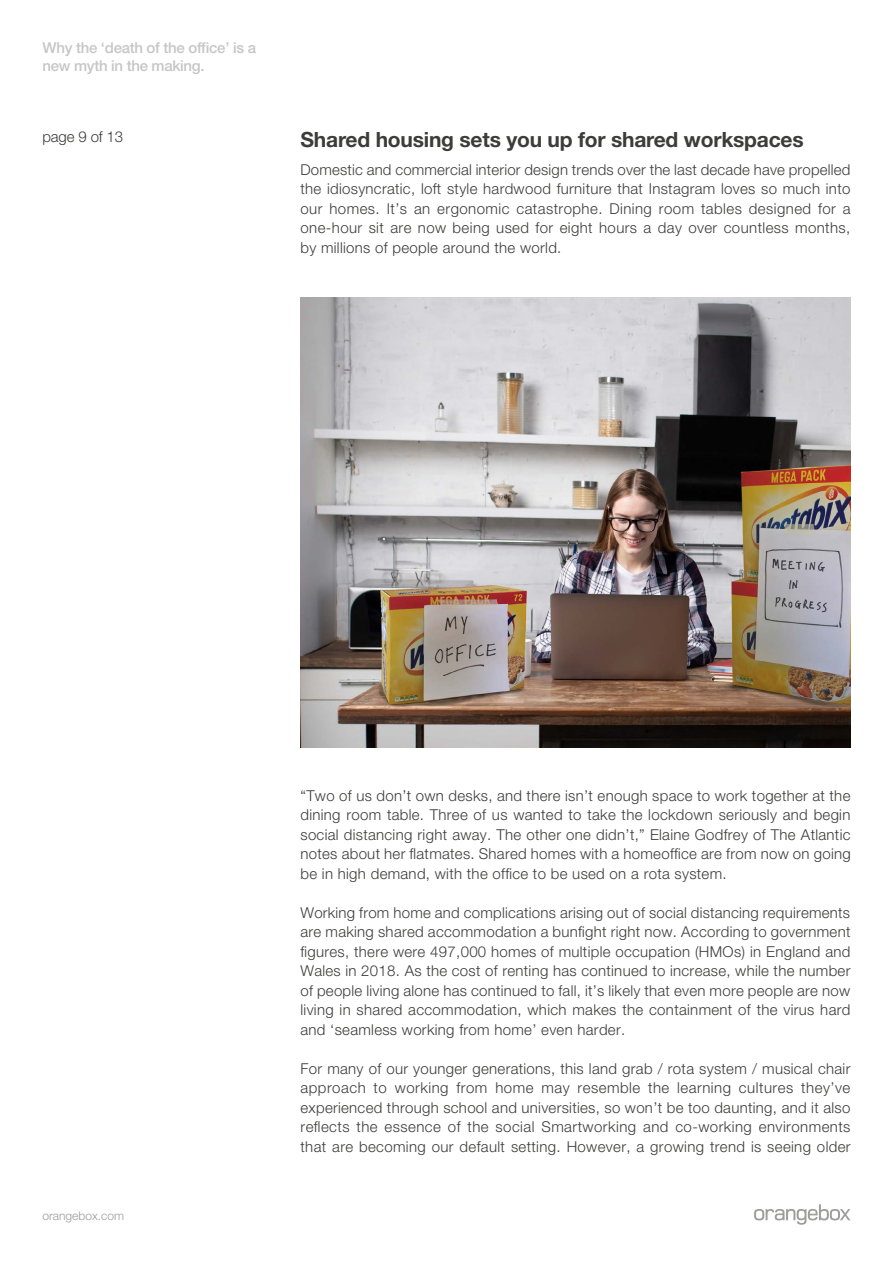
<style>
.page{position:relative;width:893px;height:1263px;background:#fff}
.page>*{position:absolute;margin:0;border:0;box-sizing:border-box;transform-origin:0 0}
.t1{font:700 21px "Helvetica Neue LT Std";letter-spacing:-.01em;color:#3c3c3b}
.t2{font:300 15px/19.5px "Helvetica Neue LT Std";letter-spacing:.02em;color:#3c3c3b;text-align:justify}
.t3{font:500 15px/18px "Helvetica Neue LT Std";letter-spacing:-.02em;color:#c6c6c6}
.t4{font:300 12px "Helvetica Neue LT Std";color:#9d9d9c}
</style>
<div class="page">
<svg style="left:754px;top:1204px;width:96px;height:21px"></svg>
<img style="left:300px;top:298px;width:550px;height:449px">
<p class="t3" style="left:43px;top:39px;width:215px">Why the ‘death of the office’ is a new myth in the making.</p>
<p class="t2" style="left:43px;top:127px;width:82px">page 9 of 13</p>
<h1 class="t1" style="left:300px;top:126px;width:505px">Shared housing sets you up for shared workspaces</h1>
<p class="t2" style="left:300px;top:159px;width:552px">Domestic and commercial interior design trends over the last decade have propelled the idiosyncratic, loft style hardwood furniture that Instagram loves so much into our homes. It’s an ergonomic catastrophe. Dining room tables designed for a one-hour sit are now being used for eight hours a day over countless months, by millions of people around the world.</p>
<p class="t4" style="left:43px;top:1208px;width:83px">orangebox.com</p>
<p class="t2" style="left:300px;top:785px;width:552px">“Two of us don’t own desks, and there isn’t enough space to work together at the dining room table. Three of us wanted to take the lockdown seriously and begin social distancing right away. The other one didn’t,” Elaine Godfrey of The Atlantic notes about her flatmates. Shared homes with a homeoffice are from now on going be in high demand, with the office to be used on a rota system.</p>
<p class="t2" style="left:300px;top:902px;width:551px">Working from home and complications arising out of social distancing requirements are making shared accommodation a bunfight right now. According to government figures, there were 497,000 homes of multiple occupation (HMOs) in England and Wales in 2018. As the cost of renting has continued to increase, while the number of people living alone has continued to fall, it’s likely that even more people are now living in shared accommodation, which makes the containment of the virus hard and ‘seamless working from home’ even harder.</p>
<p class="t2" style="left:300px;top:1058px;width:552px">For many of our younger generations, this land grab / rota system / musical chair approach to working from home may resemble the learning cultures they’ve experienced through school and universities, so won’t be too daunting, and it also reflects the essence of the social Smartworking and co-working environments that are becoming our default setting. However, a growing trend is seeing older</p>
</div>
